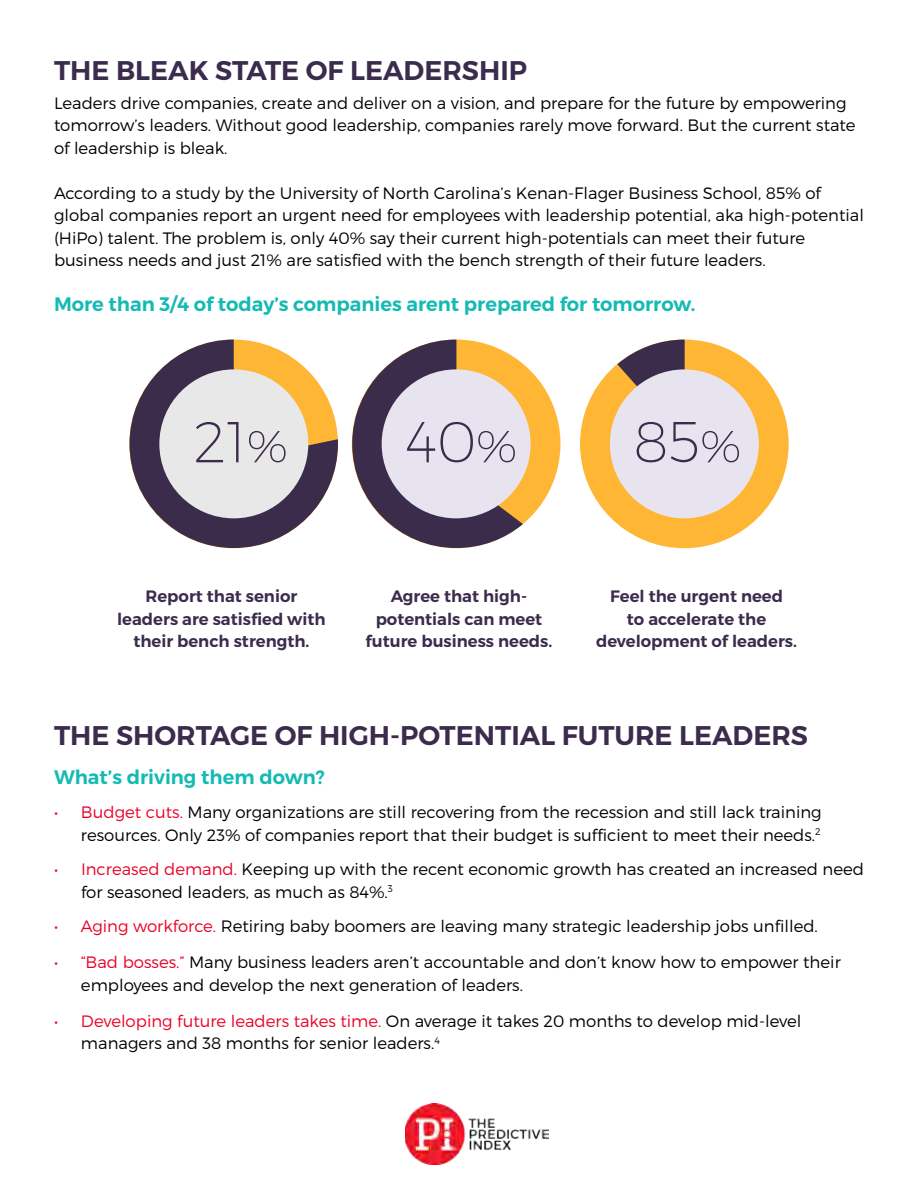
<style>
.page{position:relative;width:918px;height:1188px;background:#fff}
.page>*{position:absolute;margin:0;border:0;box-sizing:border-box;transform-origin:0 0}
.t1{font:600 27px "Montserrat";color:#3b2c4d}
.t2{font:600 19.5px "Montserrat";color:#14bab4}
.t3{font:300 16.5px/22.5px "Montserrat";color:#000}
.t4{font:600 16.5px/22.5px "Montserrat";color:#3b2c4d;text-align:center}
.s1{color:#eb0027}
</style>
<div class="page">
<img style="left:405px;top:1104px;width:144px;height:60px">
<div style="left:352px;top:340px;width:208px;height:208px;background:#ffb635;border-radius:50%"></div>
<svg style="left:130px;top:340px;width:208px;height:208px;background:#6c4f47"></svg>
<div style="left:159px;top:369px;width:149px;height:149px;background:#e8e8e8;border-radius:50%"></div>
<svg style="left:196px;top:422px;width:43px;height:40px"></svg>
<svg style="left:249px;top:431px;width:37px;height:31px"></svg>
<svg style="left:352px;top:340px;width:171px;height:208px"></svg>
<div style="left:580px;top:340px;width:209px;height:208px;background:#ffb635;border-radius:50%"></div>
<div style="left:610px;top:369px;width:149px;height:149px;background:#e8e4ef;border-radius:50%"></div>
<svg style="left:617px;top:340px;width:130px;height:123px"></svg>
<h1 class="t1" style="left:54px;top:54px;width:475px">THE BLEAK STATE OF LEADERSHIP</h1>
<p class="t3" style="left:54px;top:91px;width:803px">Leaders drive companies, create and deliver on a vision, and prepare for the future by empowering tomorrow’s leaders. Without good leadership, companies rarely move forward. But the current state of leadership is bleak.</p>
<p class="t3" style="left:54px;top:181px;width:812px">According to a study by the University of North Carolina’s Kenan-Flager Business School, 85% of global companies report an urgent need for employees with leadership potential, aka high-potential (HiPo) talent. The problem is, only 40% say their current high-potentials can meet their future business needs and just 21% are satisfied with the bench strength of their future leaders.</p>
<p class="t2" style="left:54px;top:292px;width:643px">More than 3/4 of today’s companies arent prepared for tomorrow.</p>
<p class="t4" style="left:117px;top:585px;width:210px">Report that senior leaders are satisfied with their bench strength.</p>
<p class="t4" style="left:366px;top:585px;width:188px">Agree that high&shy;potentials can meet future business needs.</p>
<p class="t4" style="left:596px;top:585px;width:202px">Feel the urgent need<br>to accelerate the development of leaders.</p>
<h1 class="t1" style="left:54px;top:719px;width:756px">THE SHORTAGE OF HIGH-POTENTIAL FUTURE LEADERS</h1>
<p class="t2" style="left:54px;top:765px;width:272px">What’s driving them down?</p>
<p class="t3" style="left:54px;top:801px;width:769px;text-align:right"><span class="s1">• Budget cuts.</span> Many organizations are still recovering from the recession and still lack training resources. Only 23% of companies report that their budget is sufficient to meet their needs.<sup>2</sup></p>
<p class="t3" style="left:81px;top:858px;width:785px;text-indent:-27px"><span class="s1">• Increased demand.</span> Keeping up with the recent economic growth has created an increased need for seasoned leaders, as much as 84%.<sup>3</sup></p>
<p class="t3" style="left:54px;top:915px;width:765px"><span class="s1">• Aging workforce.</span> Retiring baby boomers are leaving many strategic leadership jobs unfilled.</p>
<p class="t3" style="left:81px;top:951px;width:761px;text-indent:-27px"><span class="s1">• “Bad bosses.”</span> Many business leaders aren’t accountable and don’t know how to empower their employees and develop the next generation of leaders.</p>
<p class="t3" style="left:81px;top:1010px;width:722px;text-indent:-27px"><span class="s1">• Developing future leaders takes time.</span> On average it takes 20 months to develop mid-level managers and 38 months for senior leaders.<sup>4</sup></p>
</div>
